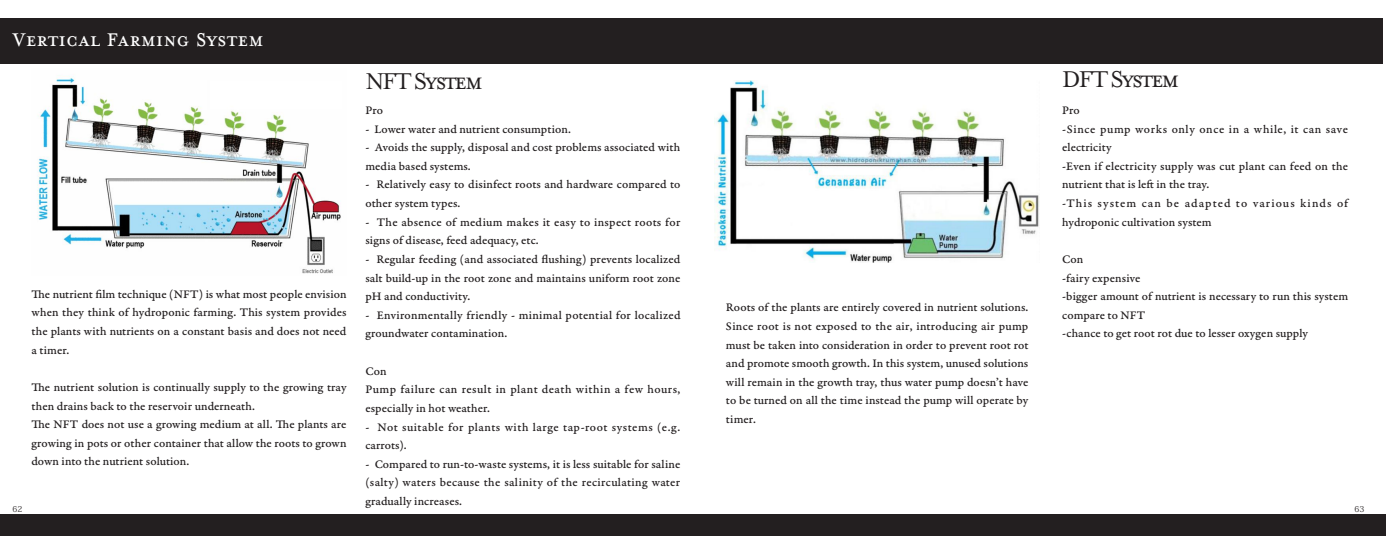
<style>
.page{position:relative;width:1386px;height:536px;background:#fff}
.page>*{position:absolute;margin:0;border:0;box-sizing:border-box;transform-origin:0 0}
.t1{font:29.14px "Mrs Eaves Petite Caps OT";color:#fff;scale:.92 1}
.t2{font:26.25px "Mrs Eaves Small Caps OT";letter-spacing:-.075em;color:#231f20}
.t3{font:12.25px/18.6px "Garamond Premr Pro Med Capt";letter-spacing:.005em;color:#231f20}
.t4{font:12.25px/18.6px "Garamond Premr Pro Med Capt";letter-spacing:.035em;color:#231f20}
.t5{font:12.25px/18.6px "Garamond Premr Pro Med Capt";letter-spacing:.08em;color:#231f20}
.t6{font:12.25px/18.6px "Garamond Premr Pro Med Capt";letter-spacing:.045em;color:#231f20}
.t7{font:8.05px "Koz Min Pr 6 N";color:#231f20}
</style>
<div class="page">
<div style="left:0;top:18px;width:1383px;height:46px;background:#231f20"></div>
<div style="left:0;top:514px;width:1386px;height:22px;background:#231f20"></div>
<img style="left:37px;top:76px;width:304px;height:198px">
<img style="left:715px;top:80px;width:324px;height:182px">
<p class="t1" style="left:13px;top:21px;width:275px">Vertical Farming System</p>
<p class="t2" style="left:365px;top:67px;width:119px">NFT System</p>
<p class="t2" style="left:1062px;top:64px;width:119px">DFT System</p>
<p class="t3" style="left:365px;top:101px;width:19px">Pro</p>
<p class="t3" style="left:365px;top:120px;width:207px">- Lower water and nutrient consumption.</p>
<p class="t3" style="left:365px;top:138px;width:317px">- Avoids the supply, disposal and cost problems associated with media based systems.</p>
<p class="t3" style="left:365px;top:175px;width:316px">- Relatively easy to disinfect roots and hardware compared to other system types.</p>
<p class="t3" style="left:365px;top:213px;width:317px">- The absence of medium makes it easy to inspect roots for signs of disease, feed adequacy, etc.</p>
<p class="t3" style="left:365px;top:250px;width:317px;text-align:justify">- Regular feeding (and associated flushing) prevents localized salt build-up in the root zone and maintains uniform root zone pH and conductivity.</p>
<p class="t3" style="left:365px;top:306px;width:317px">- Environmentally friendly - minimal potential for localized groundwater contamination.</p>
<p class="t3" style="left:365px;top:361px;width:23px">Con</p>
<p class="t4" style="left:365px;top:380px;width:317px">Pump failure can result in plant death within a few hours, especially in hot weather.</p>
<p class="t4" style="left:365px;top:417px;width:316px">- Not suitable for plants with large tap-root systems (e.g. carrots).</p>
<p class="t3" style="left:365px;top:454px;width:316px;text-align:justify">- Compared to run-to-waste systems, it is less suitable for saline (salty) waters because the salinity of the recirculating water gradually increases.</p>
<p class="t3" style="left:1062px;top:101px;width:19px">Pro</p>
<p class="t6" style="left:1062px;top:120px;width:287px">-Since pump works only once in a while, it can save electricity</p>
<p class="t3" style="left:1062px;top:157px;width:288px">-Even if electricity supply was cut plant can feed on the nutrient that is left in the tray.</p>
<p class="t5" style="left:1062px;top:194px;width:288px">-This system can be adapted to various kinds of hydroponic cultivation system</p>
<p class="t3" style="left:1062px;top:250px;width:23px">Con</p>
<p class="t3" style="left:1062px;top:268px;width:80px">-fairy expensive</p>
<p class="t3" style="left:1062px;top:287px;width:288px">-bigger amount of nutrient is necessary to run this system compare to NFT</p>
<p class="t3" style="left:1062px;top:324px;width:247px">-chance to get root rot due to lesser oxygen supply</p>
<p class="t3" style="left:32px;top:285px;width:317px;text-align:justify">The nutrient film technique (NFT) is what most people envision when they think of hydroponic farming. This system provides the plants with nutrients on a constant basis and does not need a timer.</p>
<p class="t3" style="left:32px;top:378px;width:317px">The nutrient solution is continually supply to the growing tray then drains back to the reservoir underneath.</p>
<p class="t3" style="left:32px;top:415px;width:317px;text-align:justify">The NFT does not use a growing medium at all. The plants are growing in pots or other container that allow the roots to grown down into the nutrient solution.</p>
<p class="t3" style="left:726px;top:298px;width:304px;text-align:justify">Roots of the plants are entirely covered in nutrient solutions.<br>Since root is not exposed to the air, introducing air pump must be taken into consideration in order to prevent root rot and promote smooth growth. In this system, unused solutions will remain in the growth tray, thus water pump doesn’t have to be turned on all the time instead the pump will operate by timer.</p>
<p class="t7" style="left:13px;top:504px;width:11px">62</p>
<p class="t7" style="left:1354px;top:504px;width:11px">63</p>
</div>
